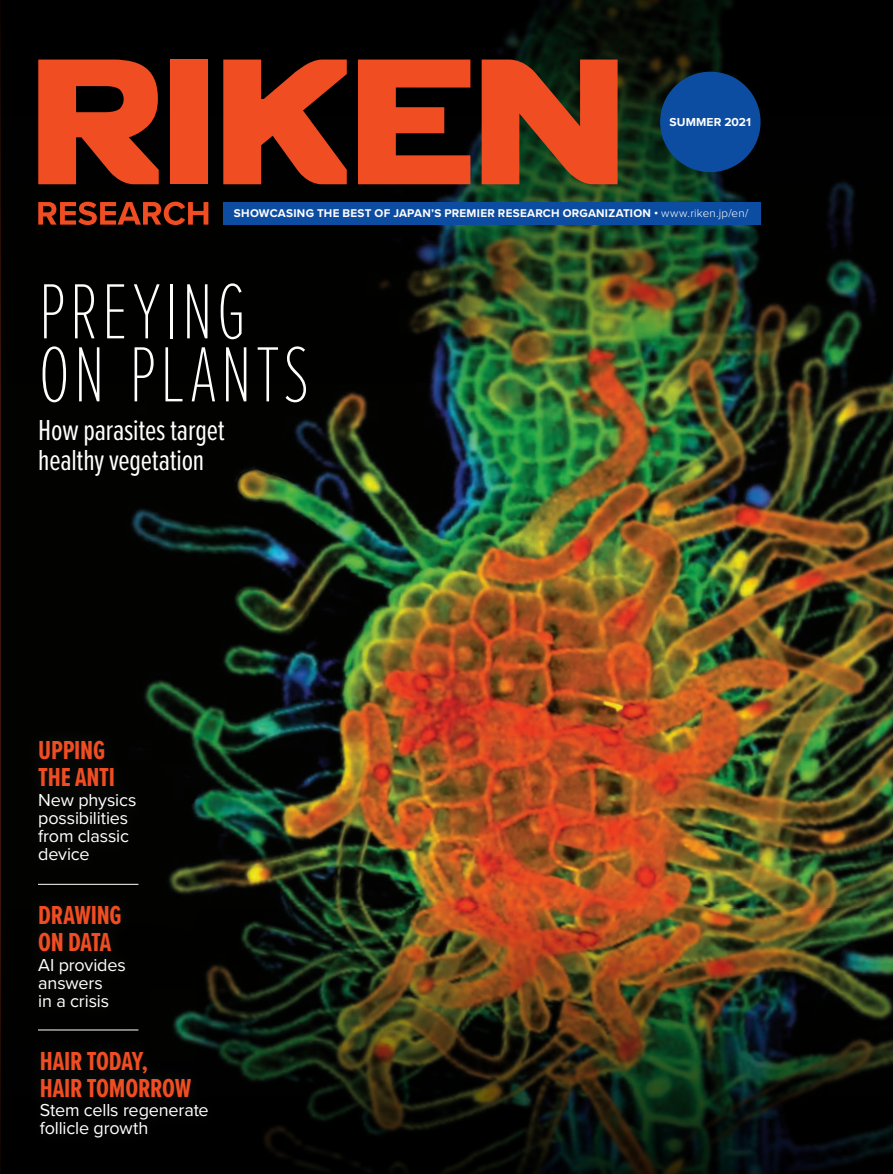
<style>
.page{position:relative;width:893px;height:1174px;background:#fff}
.page>*{position:absolute;margin:0;border:0;box-sizing:border-box;transform-origin:0 0}
.t1{font:100 81px/63px "Proxima Nova Ex Cn";letter-spacing:.045em;color:#fff}
.t2{font:30px/30px "Proxima Nova Ex Cn";letter-spacing:-.005em;color:#fff}
.t3{font:700 27px/27px "Proxima Nova Ex Cn";letter-spacing:-.01em;color:#f04d22}
.t4{font:18px/18px "Proxima Nova";letter-spacing:-.01em;color:#fff}
.t5{font:700 12px "Proxima Nova";letter-spacing:.01em;color:#fff}
.t6{font:700 11.7px "Proxima Nova";letter-spacing:.02em;color:#fff}
.s1{font-weight:300}
</style>
<div class="page">
<img style="left:0;top:383px;width:893px;height:525px">
<img style="left:0;top:908px;width:893px;height:266px">
<img style="left:0;top:0;width:893px;height:383px">
<img style="left:138px;top:815px;width:106px;height:124px">
<img style="left:151px;top:990px;width:56px;height:47px">
<div style="left:223px;top:202px;width:538px;height:23px;background:#0d4da1"></div>
<svg style="left:38px;top:60px;width:121px;height:124px;background:#b83b1a"></svg>
<div style="left:170px;top:60px;width:38px;height:124px;background:#f04d22"></div>
<svg style="left:358px;top:60px;width:112px;height:124px;background:#ae3818"></svg>
<svg style="left:482px;top:60px;width:136px;height:124px;background:#ba461f"></svg>
<svg style="left:223px;top:60px;width:124px;height:124px;background:#a83617"></svg>
<svg style="left:38px;top:202px;width:170px;height:23px;background:#7b2711"></svg>
<div style="left:660px;top:72px;width:101px;height:100px;background:#0d4da1;border-radius:50%"></div>
<div style="left:28px;top:1037px;width:193px;height:114px;background:#030303"></div>
<div style="left:25px;top:727px;width:124px;height:146px;background:#050504"></div>
<div style="left:25px;top:892px;width:113px;height:128px;background:#040503"></div>
<div style="left:27px;top:1015px;width:122px;height:29px;background:#010100"></div>
<hr style="left:38px;top:1029px;width:100px;height:1px;background:#fff">
<div style="left:27px;top:869px;width:122px;height:30px;background:#020301"></div>
<hr style="left:38px;top:884px;width:100px;height:1px;background:#fff">
<p class="t5" style="left:669px;top:113px;width:83px">SUMMER 2021</p>
<p class="t6" style="left:234px;top:204px;width:516px">SHOWCASING THE BEST OF JAPAN’S PREMIER RESEARCH ORGANIZATION • <span class="s1">www.riken.jp/en/</span></p>
<p class="t1" style="left:38px;top:275px;width:272px">PREYING<br>ON PLANTS</p>
<p class="t2" style="left:38px;top:414px;width:188px">How parasites target healthy vegetation</p>
<p class="t3" style="left:38px;top:736px;width:78px">UPPING<br>THE ANTI</p>
<p class="t4" style="left:38px;top:790px;width:100px">New physics possibilities from classic device</p>
<p class="t3" style="left:38px;top:901px;width:85px">DRAWING<br>ON DATA</p>
<p class="t4" style="left:38px;top:954px;width:89px">AI provides answers<br>in a crisis</p>
<p class="t3" style="left:40px;top:1046px;width:153px">HAIR TODAY,<br>HAIR TOMORROW</p>
<p class="t4" style="left:40px;top:1100px;width:170px">Stem cells regenerate follicle growth</p>
</div>
